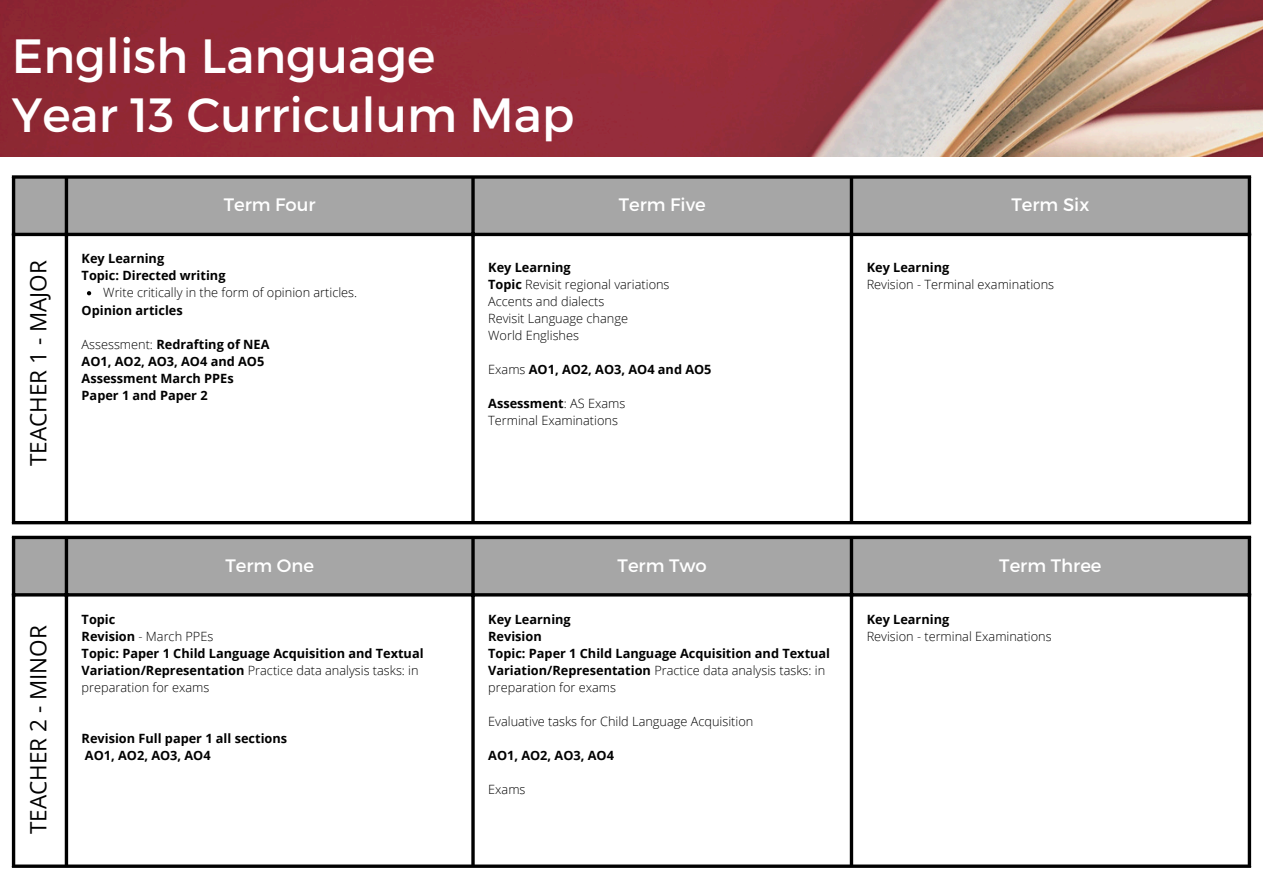
<style>
.page{position:relative;width:1263px;height:894px;background:#fff}
.page>*{position:absolute;margin:0;border:0;box-sizing:border-box;transform-origin:0 0}
.t1{font:48px/58.5px "Montserrat";color:#fff}
.t2{font:22.5px "Open Sans";color:#000}
.t3{font:18px "Montserrat";color:#fff}
.t4{font:300 12.75px/17px "Open Sans";color:#000}
.t5{font:700 12.75px "Open Sans";color:#000}
.s1{font-weight:300}
.s2{font-weight:700}
</style>
<div class="page">
<img style="left:0;top:0;width:1263px;height:156px">
<div style="left:15px;top:179px;width:1233px;height:54px;background:#a6a6a6"></div>
<svg style="left:87px;top:291px;width:4px;height:4px"></svg>
<hr style="left:12px;top:179px;width:3px;height:342px;background:#000">
<hr style="left:65px;top:179px;width:3px;height:342px;background:#000">
<svg style="left:471px;top:179px;width:4px;height:342px"></svg>
<hr style="left:850px;top:179px;width:3px;height:342px;background:#000">
<hr style="left:1248px;top:179px;width:3px;height:342px;background:#000">
<svg style="left:12px;top:175px;width:1239px;height:4px;fill:#000"></svg>
<hr style="left:12px;top:233px;width:1239px;height:3px;background:#000">
<hr style="left:12px;top:521px;width:1239px;height:3px;background:#000">
<div style="left:15px;top:539px;width:1233px;height:54px;background:#a6a6a6"></div>
<hr style="left:12px;top:539px;width:3px;height:325px;background:#000">
<hr style="left:65px;top:539px;width:3px;height:325px;background:#000">
<svg style="left:471px;top:539px;width:4px;height:325px"></svg>
<hr style="left:850px;top:539px;width:3px;height:325px;background:#000">
<hr style="left:1248px;top:539px;width:3px;height:325px;background:#000">
<svg style="left:12px;top:535px;width:1239px;height:4px;fill:#000"></svg>
<hr style="left:12px;top:593px;width:1239px;height:3px;background:#000">
<hr style="left:12px;top:864px;width:1239px;height:3px;background:#000">
<h1 class="t1" style="left:12px;top:24px;width:564px">English Language<br>Year 13 Curriculum Map</h1>
<p class="t2" style="left:22px;top:466px;width:207px;rotate:-90deg">TEACHER 1 - MAJOR</p>
<p class="t3" style="left:224px;top:193px;width:93px">Term Four</p>
<p class="t3" style="left:619px;top:193px;width:88px">Term Five</p>
<p class="t3" style="left:1011px;top:193px;width:79px">Term Six</p>
<p class="t5" style="left:82px;top:250px;width:84px">Key Learning</p>
<p class="t5" style="left:82px;top:267px;width:145px">Topic: Directed writing</p>
<p class="t4" style="left:103px;top:284px;width:255px">Write critically in the form of opinion articles.</p>
<p class="t5" style="left:82px;top:301px;width:103px">Opinion articles</p>
<p class="t5" style="left:82px;top:335px;width:189px"><span class="s1">Assessment:</span> Redrafting of NEA</p>
<p class="t5" style="left:82px;top:352px;width:184px">AO1, AO2, AO3, AO4 and AO5</p>
<p class="t5" style="left:82px;top:369px;width:154px">Assessment March PPEs</p>
<p class="t5" style="left:82px;top:386px;width:128px">Paper 1 and Paper 2</p>
<p class="t5" style="left:488px;top:258px;width:84px">Key Learning</p>
<p class="t4" style="left:488px;top:275px;width:183px"><span class="s2">Topic</span> Revisit regional variations</p>
<p class="t4" style="left:488px;top:292px;width:118px">Accents and dialects</p>
<p class="t4" style="left:488px;top:309px;width:141px">Revisit Language change</p>
<p class="t4" style="left:488px;top:326px;width:92px">World Englishes</p>
<p class="t5" style="left:488px;top:360px;width:225px"><span class="s1">Exams</span> AO1, AO2, AO3, AO4 and AO5</p>
<p class="t5" style="left:488px;top:394px;width:139px">Assessment<span class="s1">: AS Exams</span></p>
<p class="t4" style="left:488px;top:411px;width:131px">Terminal Examinations</p>
<p class="t5" style="left:867px;top:258px;width:84px">Key Learning</p>
<p class="t4" style="left:867px;top:275px;width:189px">Revision - Terminal examinations</p>
<h2 class="t2" style="left:22px;top:834px;width:210px;rotate:-90deg">TEACHER 2 - MINOR</h2>
<p class="t3" style="left:225px;top:553px;width:90px">Term One</p>
<p class="t3" style="left:618px;top:553px;width:91px">Term Two</p>
<p class="t3" style="left:999px;top:553px;width:104px">Term Three</p>
<p class="t5" style="left:82px;top:610px;width:35px">Topic</p>
<p class="t4" style="left:82px;top:627px;width:133px"><span class="s2">Revision</span> - March PPEs</p>
<p class="t5" style="left:82px;top:644px;width:343px">Topic: Paper 1 Child Language Acquisition and Textual</p>
<p class="t4" style="left:82px;top:661px;width:338px"><span class="s2">Variation/Representation</span> Practice data analysis tasks: in preparation for exams</p>
<p class="t5" style="left:82px;top:729px;width:207px">Revision Full paper 1 all sections</p>
<p class="t5" style="left:85px;top:746px;width:127px">AO1, AO2, AO3, AO4</p>
<p class="t5" style="left:488px;top:610px;width:84px">Key Learning</p>
<p class="t5" style="left:488px;top:627px;width:55px">Revision</p>
<p class="t5" style="left:488px;top:644px;width:343px">Topic: Paper 1 Child Language Acquisition and Textual</p>
<p class="t4" style="left:488px;top:661px;width:338px"><span class="s2">Variation/Representation</span> Practice data analysis tasks: in preparation for exams</p>
<p class="t4" style="left:488px;top:712px;width:267px">Evaluative tasks for Child Language Acquisition</p>
<p class="t5" style="left:488px;top:746px;width:127px">AO1, AO2, AO3, AO4</p>
<p class="t4" style="left:488px;top:780px;width:39px">Exams</p>
<p class="t5" style="left:867px;top:610px;width:84px">Key Learning</p>
<p class="t4" style="left:867px;top:627px;width:187px">Revision - terminal Examinations</p>
</div>
